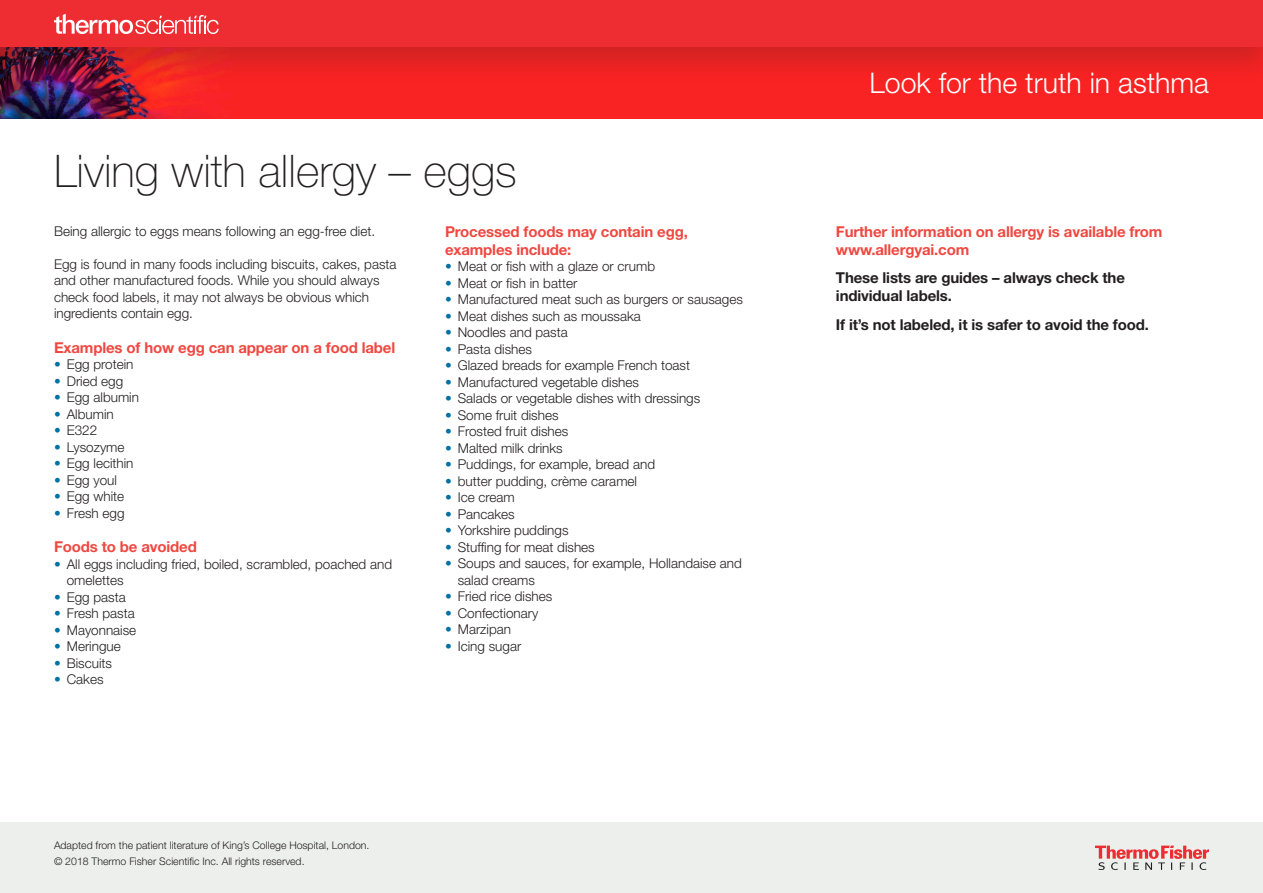
<style>
.page{position:relative;width:1263px;height:893px;background:#fff}
.page>*{position:absolute;margin:0;border:0;box-sizing:border-box;transform-origin:0 0}
.Heading{font:100 45px "Helvetica Neue LT Std";color:#231f20}
.Bullet{font:300 28.5px "Helvetica Neue LT Std";color:#fff}
.subhead{font:700 15px/18px "Helvetica Neue LT Std";letter-spacing:-.01em;color:#ef4841}
.subhead-2{font:700 15px/18px "Helvetica Neue LT Std";letter-spacing:-.01em;color:#231f20}
.body{font:300 13.5px/16.5px "Helvetica Neue LT Std";color:#231f20}
.Bullet-2{font:300 10.5px "Helvetica Neue LT Std";color:#231f20}
.s1{font-weight:700;color:#0071a1}
</style>
<div class="page">
<img style="left:0;top:85px;width:1263px;height:34px">
<div style="left:0;top:0;width:1263px;height:85px;background:#231f20;opacity:.2"></div>
<div style="left:0;top:0;width:1263px;height:47px;background:#ee2d33"></div>
<svg style="left:54px;top:14px;width:165px;height:20px"></svg>
<div style="left:0;top:823px;width:1263px;height:70px;background:#edefed"></div>
<svg style="left:1095px;top:846px;width:114px;height:24px"></svg>
<p class="Heading" style="left:54px;top:146px;width:464px">Living with allergy – eggs</p>
<p class="body" style="left:54px;top:222px;width:323px">Being allergic to eggs means following an egg-free diet.</p>
<p class="body" style="left:54px;top:255px;width:344px">Egg is found in many foods including biscuits, cakes, pasta and other manufactured foods. While you should always check food labels, it may not always be obvious which ingredients contain egg.</p>
<p class="subhead" style="left:54px;top:338px;width:343px">Examples of how egg can appear on a food label</p>
<p class="body" style="left:54px;top:356px;width:81px"><span class="s1">•</span> Egg protein</p>
<p class="body" style="left:54px;top:372px;width:71px"><span class="s1">•</span> Dried egg</p>
<p class="body" style="left:54px;top:389px;width:87px"><span class="s1">•</span> Egg albumin</p>
<p class="body" style="left:54px;top:405px;width:61px"><span class="s1">•</span> Albumin</p>
<p class="body" style="left:54px;top:422px;width:45px"><span class="s1">•</span> E322</p>
<p class="body" style="left:54px;top:438px;width:72px"><span class="s1">•</span> Lysozyme</p>
<p class="body" style="left:54px;top:455px;width:81px"><span class="s1">•</span> Egg lecithin</p>
<p class="body" style="left:54px;top:471px;width:65px"><span class="s1">•</span> Egg youl</p>
<p class="body" style="left:54px;top:488px;width:72px"><span class="s1">•</span> Egg white</p>
<p class="body" style="left:54px;top:504px;width:72px"><span class="s1">•</span> Fresh egg</p>
<p class="subhead" style="left:54px;top:538px;width:144px">Foods to be avoided</p>
<p class="body" style="left:67px;top:555px;width:327px;text-indent:-13px"><span class="s1">•</span> All eggs including fried, boiled, scrambled, poached and omelettes</p>
<p class="body" style="left:54px;top:588px;width:73px"><span class="s1">•</span> Egg pasta</p>
<p class="body" style="left:54px;top:605px;width:82px"><span class="s1">•</span> Fresh pasta</p>
<p class="body" style="left:54px;top:621px;width:84px"><span class="s1">•</span> Mayonnaise</p>
<p class="body" style="left:54px;top:638px;width:68px"><span class="s1">•</span> Meringue</p>
<p class="body" style="left:54px;top:654px;width:59px"><span class="s1">•</span> Biscuits</p>
<p class="body" style="left:54px;top:671px;width:51px"><span class="s1">•</span> Cakes</p>
<p class="subhead" style="left:445px;top:222px;width:244px">Processed foods may contain egg, examples include:</p>
<p class="body" style="left:445px;top:258px;width:212px"><span class="s1">•</span> Meat or fish with a glaze or crumb</p>
<p class="body" style="left:445px;top:274px;width:134px"><span class="s1">•</span> Meat or fish in batter</p>
<p class="body" style="left:445px;top:291px;width:299px"><span class="s1">•</span> Manufactured meat such as burgers or sausages</p>
<p class="body" style="left:445px;top:307px;width:197px"><span class="s1">•</span> Meat dishes such as moussaka</p>
<p class="body" style="left:445px;top:324px;width:124px"><span class="s1">•</span> Noodles and pasta</p>
<p class="body" style="left:445px;top:340px;width:89px"><span class="s1">•</span> Pasta dishes</p>
<p class="body" style="left:445px;top:357px;width:247px"><span class="s1">•</span> Glazed breads for example French toast</p>
<p class="body" style="left:445px;top:373px;width:196px"><span class="s1">•</span> Manufactured vegetable dishes</p>
<p class="body" style="left:445px;top:390px;width:257px"><span class="s1">•</span> Salads or vegetable dishes with dressings</p>
<p class="body" style="left:445px;top:406px;width:115px"><span class="s1">•</span> Some fruit dishes</p>
<p class="body" style="left:445px;top:423px;width:125px"><span class="s1">•</span> Frosted fruit dishes</p>
<p class="body" style="left:445px;top:439px;width:119px"><span class="s1">•</span> Malted milk drinks</p>
<p class="body" style="left:445px;top:456px;width:212px"><span class="s1">•</span> Puddings, for example, bread and</p>
<p class="body" style="left:445px;top:472px;width:194px"><span class="s1">•</span> butter pudding, crème caramel</p>
<p class="body" style="left:445px;top:489px;width:71px"><span class="s1">•</span> Ice cream</p>
<p class="body" style="left:445px;top:505px;width:71px"><span class="s1">•</span> Pancakes</p>
<p class="body" style="left:445px;top:522px;width:125px"><span class="s1">•</span> Yorkshire puddings</p>
<p class="body" style="left:445px;top:538px;width:151px"><span class="s1">•</span> Stuffing for meat dishes</p>
<p class="body" style="left:458px;top:555px;width:286px;text-indent:-13px"><span class="s1">•</span> Soups and sauces, for example, Hollandaise and salad creams</p>
<p class="body" style="left:445px;top:588px;width:109px"><span class="s1">•</span> Fried rice dishes</p>
<p class="body" style="left:445px;top:604px;width:95px"><span class="s1">•</span> Confectionary</p>
<p class="body" style="left:445px;top:621px;width:68px"><span class="s1">•</span> Marzipan</p>
<p class="body" style="left:445px;top:637px;width:78px"><span class="s1">•</span> Icing sugar</p>
<p class="Bullet-2" style="left:54px;top:839px;width:317px">Adapted from the patient literature of King’s College Hospital, London.</p>
<p class="Bullet-2" style="left:54px;top:855px;width:252px">© 2018 Thermo Fisher Scientific Inc. All rights reserved.</p>
<p class="Bullet" style="left:869px;top:65px;width:341px">Look for the truth in asthma</p>
<p class="subhead" style="left:836px;top:222px;width:328px">Further information on allergy is available from www.allergyai.com</p>
<p class="subhead-2" style="left:836px;top:269px;width:290px">These lists are guides – always check the individual labels.</p>
<p class="subhead-2" style="left:836px;top:315px;width:314px">If it’s not labeled, it is safer to avoid the food.</p>
</div>
